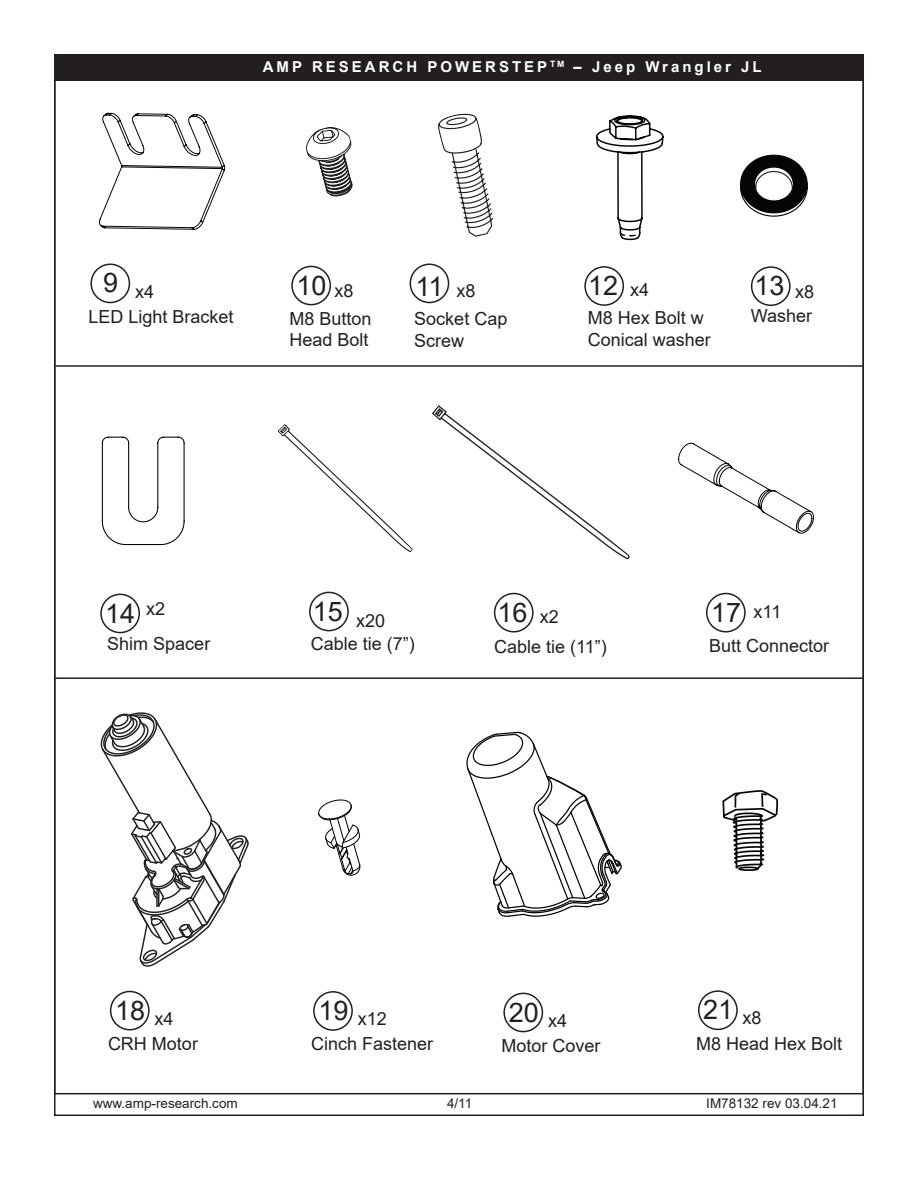
<style>
.page{position:relative;width:918px;height:1188px;background:#fff}
.page>*{position:absolute;margin:0;border:0;box-sizing:border-box;transform-origin:0 0}
.t1{font:27px "Arial";color:#231f20}
.t2{font:18px/21.6px "Arial";color:#231f20}
.t3{font:700 15px "Arial";letter-spacing:.2em;color:#fff}
.t4{font:13.5px "Arial";color:#231f20}
.s1{font-size:18px}
</style>
<div class="page">
<div style="left:54px;top:55px;width:809px;height:26px;background:#231f20"></div>
<svg style="left:99px;top:113px;width:126px;height:117px"></svg>
<div style="left:410px;top:264px;width:39px;height:39px;border:2px solid #231f20;border-radius:50%"></div>
<div style="left:494px;top:593px;width:40px;height:40px;border:2px solid #231f20;border-radius:50%"></div>
<svg style="left:432px;top:405px;width:198px;height:154px"></svg>
<svg style="left:438px;top:113px;width:56px;height:124px"></svg>
<svg style="left:277px;top:424px;width:136px;height:128px"></svg>
<div style="left:309px;top:592px;width:40px;height:39px;border:2px solid #231f20;border-radius:50%"></div>
<div style="left:291px;top:266px;width:40px;height:39px;border:2px solid #231f20;border-radius:50%"></div>
<div style="left:706px;top:593px;width:40px;height:40px;border:2px solid #231f20;border-radius:50%"></div>
<svg style="left:678px;top:443px;width:136px;height:91px"></svg>
<div style="left:90px;top:264px;width:40px;height:39px;border:2px solid #231f20;border-radius:50%"></div>
<div style="left:100px;top:594px;width:40px;height:39px;border:2px solid #231f20;border-radius:50%"></div>
<div style="left:751px;top:266px;width:40px;height:40px;border:2px solid #231f20;border-radius:50%"></div>
<svg style="left:596px;top:115px;width:68px;height:125px"></svg>
<div style="left:584px;top:266px;width:40px;height:40px;border:2px solid #231f20;border-radius:50%"></div>
<svg style="left:306px;top:127px;width:47px;height:70px"></svg>
<svg style="left:740px;top:155px;width:68px;height:62px"></svg>
<svg style="left:101px;top:436px;width:84px;height:110px"></svg>
<div style="left:503px;top:993px;width:40px;height:39px;border:2px solid #231f20;border-radius:50%"></div>
<div style="left:110px;top:991px;width:40px;height:39px;border:2px solid #231f20;border-radius:50%"></div>
<div style="left:313px;top:991px;width:40px;height:40px;border:2px solid #231f20;border-radius:50%"></div>
<svg style="left:466px;top:731px;width:156px;height:186px"></svg>
<svg style="left:100px;top:712px;width:149px;height:255px"></svg>
<svg style="left:318px;top:799px;width:43px;height:77px"></svg>
<div style="left:698px;top:990px;width:40px;height:40px;border:2px solid #231f20;border-radius:50%"></div>
<svg style="left:722px;top:790px;width:56px;height:81px"></svg>
<div style="left:54px;top:54px;width:810px;height:27px;border:2px solid #231f20"></div>
<hr style="left:56px;top:365px;width:808px;height:2px;background:#231f20">
<hr style="left:56px;top:677px;width:807px;height:2px;background:#231f20">
<p class="t3" style="left:263px;top:56px;width:500px">AMP RESEARCH POWERSTEP <sup>TM</sup> – Jeep Wrangler JL</p>
<h1 class="t1" style="left:103px;top:264px;width:17px">9</h1>
<p class="t2" style="left:89px;top:305px;width:147px">LED Light Bracket</p>
<p class="t2" style="left:135px;top:280px;width:21px">x4</p>
<h1 class="t1" style="left:297px;top:267px;width:32px">10</h1>
<p class="t2" style="left:289px;top:308px;width:84px">M8 Button<br>Head Bolt</p>
<p class="t2" style="left:334px;top:280px;width:21px">x8</p>
<h1 class="t1" style="left:415px;top:268px;width:62px">11 <span class="s1">x8</span></h1>
<p class="t2" style="left:414px;top:308px;width:95px">Socket Cap<br>Screw</p>
<h1 class="t1" style="left:588px;top:267px;width:63px">12 <span class="s1">x4</span></h1>
<p class="t2" style="left:588px;top:307px;width:125px">M8 Hex Bolt w<br>Conical washer</p>
<h1 class="t1" style="left:755px;top:267px;width:61px">13 <sub>x8</sub></h1>
<p class="t2" style="left:751px;top:305px;width:63px">Washer</p>
<h1 class="t1" style="left:105px;top:594px;width:61px">14 <sup>x2</sup></h1>
<p class="t2" style="left:107px;top:633px;width:105px">Shim Spacer</p>
<p class="t2" style="left:313px;top:609px;width:74px"><sup>15</sup> x20</p>
<p class="t2" style="left:311px;top:633px;width:106px">Cable tie (7”)</p>
<h1 class="t1" style="left:498px;top:594px;width:63px">16 <span class="s1">x2</span></h1>
<p class="t2" style="left:494px;top:636px;width:114px">Cable tie (11”)</p>
<h1 class="t1" style="left:711px;top:594px;width:32px">17</h1>
<p class="t2" style="left:709px;top:635px;width:122px">Butt Connector</p>
<p class="t2" style="left:754px;top:601px;width:29px">x11</p>
<h1 class="t1" style="left:115px;top:992px;width:32px">18</h1>
<p class="t2" style="left:154px;top:1008px;width:21px">x4</p>
<h1 class="t1" style="left:318px;top:992px;width:32px">19</h1>
<p class="t2" style="left:311px;top:1033px;width:124px">Cinch Fastener</p>
<p class="t2" style="left:358px;top:1008px;width:31px">x12</p>
<p class="t2" style="left:108px;top:1033px;width:91px">CRH Motor</p>
<h1 class="t1" style="left:509px;top:993px;width:32px">20</h1>
<p class="t2" style="left:502px;top:1035px;width:101px">Motor Cover</p>
<p class="t2" style="left:548px;top:1009px;width:21px">x4</p>
<h1 class="t1" style="left:703px;top:991px;width:32px">21</h1>
<p class="t2" style="left:696px;top:1032px;width:148px">M8 Head Hex Bolt</p>
<p class="t2" style="left:743px;top:1007px;width:21px">x8</p>
<p class="t4" style="left:93px;top:1094px;width:146px">www.amp-research.com</p>
<p class="t4" style="left:447px;top:1094px;width:27px">4/11</p>
<p class="t4" style="left:706px;top:1094px;width:133px">IM78132 rev 03.04.21</p>
</div>
